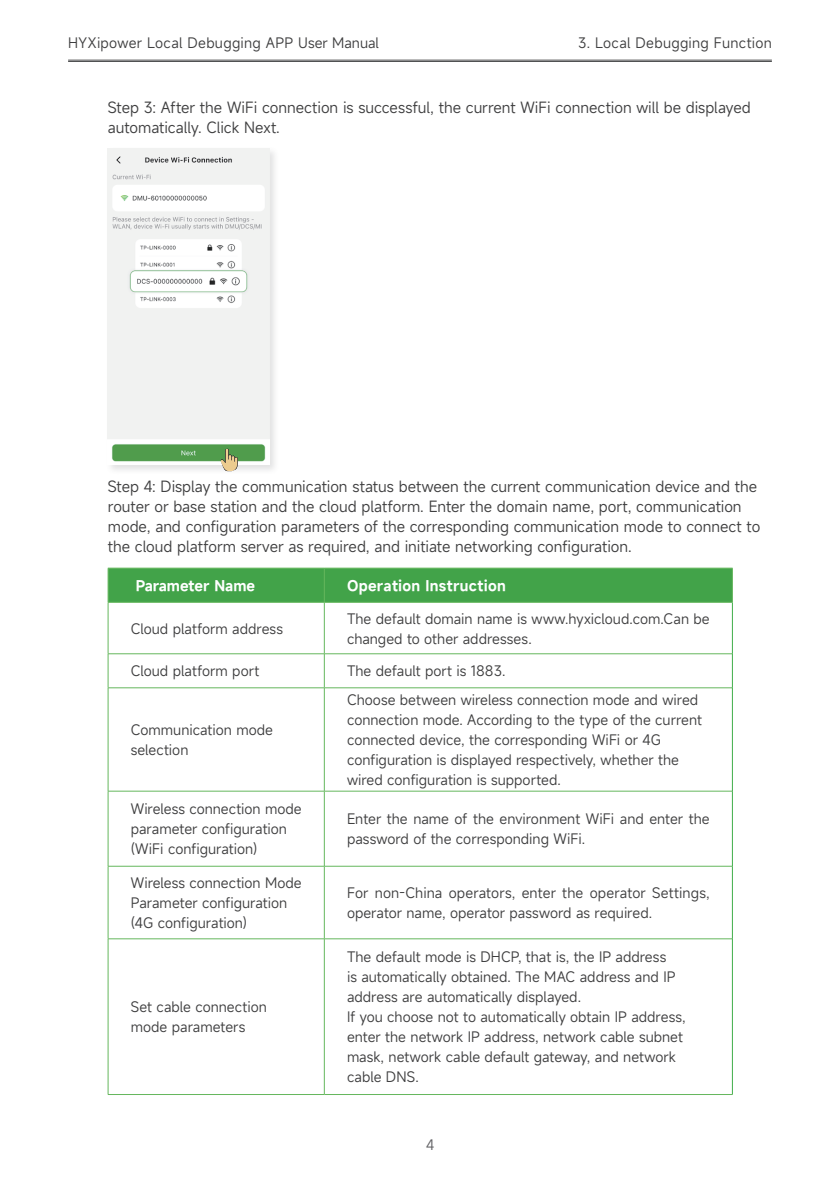
<style>
.page{position:relative;width:840px;height:1191px;background:#fff}
.page>*{position:absolute;margin:0;border:0;box-sizing:border-box;transform-origin:0 0}
.t1{font:15px/20px "Mi Sans";color:#3e3e3f}
.t2{font:14px/20px "Mi Sans";color:#3e3e3f}
.t3{font:14px "Mi Sans";letter-spacing:.02em;color:#3e3e3f}
.t4{font:600 14px "Mi Sans";letter-spacing:.02em;color:#fff}
.t5{font:600 14px "Mi Sans";color:#fff}
.t6{font:14px "Mi Sans";color:#606063}
</style>
<div class="page">
<hr style="left:68px;top:60px;width:703px;height:1px;background:#4b4c4d">
<hr style="left:68px;top:61px;width:703px;height:1px;background:#4b4c4d">
<div style="left:109px;top:569px;width:622px;height:33px;background:#42a349"></div>
<hr style="left:108px;top:568px;width:216px;height:1px;background:#65b75d">
<hr style="left:108px;top:568px;width:1px;height:34px;background:#65b75d">
<hr style="left:324px;top:568px;width:408px;height:1px;background:#65b75d">
<hr style="left:324px;top:568px;width:1px;height:34px;background:#65b75d">
<hr style="left:731px;top:568px;width:1px;height:34px;background:#65b75d">
<hr style="left:108px;top:602px;width:216px;height:1px;background:#65b75d">
<hr style="left:108px;top:602px;width:1px;height:51px;background:#65b75d">
<hr style="left:324px;top:602px;width:408px;height:1px;background:#65b75d">
<hr style="left:324px;top:602px;width:1px;height:51px;background:#65b75d">
<hr style="left:108px;top:653px;width:216px;height:1px;background:#65b75d">
<hr style="left:108px;top:654px;width:1px;height:33px;background:#65b75d">
<hr style="left:324px;top:653px;width:407px;height:1px;background:#65b75d">
<hr style="left:324px;top:654px;width:1px;height:33px;background:#65b75d">
<hr style="left:108px;top:687px;width:216px;height:1px;background:#65b75d">
<hr style="left:108px;top:688px;width:1px;height:103px;background:#65b75d">
<hr style="left:324px;top:687px;width:407px;height:1px;background:#65b75d">
<hr style="left:324px;top:688px;width:1px;height:103px;background:#65b75d">
<hr style="left:108px;top:791px;width:216px;height:1px;background:#65b75d">
<hr style="left:108px;top:791px;width:1px;height:75px;background:#65b75d">
<hr style="left:324px;top:791px;width:407px;height:1px;background:#65b75d">
<hr style="left:324px;top:791px;width:1px;height:75px;background:#65b75d">
<hr style="left:108px;top:866px;width:216px;height:1px;background:#65b75d">
<hr style="left:108px;top:866px;width:1px;height:72px;background:#65b75d">
<hr style="left:324px;top:866px;width:407px;height:1px;background:#65b75d">
<hr style="left:324px;top:866px;width:1px;height:72px;background:#65b75d">
<hr style="left:108px;top:938px;width:216px;height:1px;background:#65b75d">
<hr style="left:108px;top:939px;width:1px;height:155px;background:#65b75d">
<hr style="left:324px;top:938px;width:407px;height:1px;background:#65b75d">
<hr style="left:324px;top:939px;width:1px;height:155px;background:#65b75d">
<hr style="left:108px;top:1094px;width:216px;height:1px;background:#65b75d">
<hr style="left:324px;top:1094px;width:408px;height:1px;background:#65b75d">
<hr style="left:731px;top:602px;width:1px;height:52px;background:#40ae49">
<hr style="left:731px;top:654px;width:1px;height:34px;background:#40ae49">
<hr style="left:731px;top:688px;width:1px;height:103px;background:#40ae49">
<hr style="left:731px;top:791px;width:1px;height:75px;background:#40ae49">
<hr style="left:731px;top:866px;width:1px;height:72px;background:#40ae49">
<hr style="left:731px;top:938px;width:1px;height:156px;background:#40ae49">
<div style="left:106px;top:146px;width:173px;height:329px;background:#f1f2f1"></div>
<img style="left:108px;top:156px;width:161px;height:309px">
<img style="left:221px;top:448px;width:17px;height:23px">
<p class="t3" style="left:68px;top:34px;width:312px">HYXipower Local Debugging APP User Manual</p>
<p class="t3" style="left:577px;top:34px;width:195px">3. Local Debugging Function</p>
<p class="t1" style="left:108px;top:97px;width:644px">Step 3: After the WiFi connection is successful, the current WiFi connection will be displayed automatically. Click Next.</p>
<p class="t1" style="left:108px;top:476px;width:653px">Step 4: Display the communication status between the current communication device and the router or base station and the cloud platform. Enter the domain name, port, communication mode, and configuration parameters of the corresponding communication mode to connect to the cloud platform server as required, and initiate networking configuration.</p>
<p class="t5" style="left:136px;top:576px;width:121px">Parameter Name</p>
<p class="t4" style="left:347px;top:576px;width:160px">Operation Instruction</p>
<p class="t2" style="left:131px;top:618px;width:154px">Cloud platform address</p>
<p class="t2" style="left:347px;top:608px;width:364px">The default domain name is www.hyxicloud.com.Can be changed to other addresses.</p>
<p class="t2" style="left:131px;top:661px;width:130px">Cloud platform port</p>
<p class="t2" style="left:347px;top:661px;width:160px">The default port is 1883.</p>
<p class="t2" style="left:131px;top:719px;width:144px">Communication mode selection</p>
<p class="t2" style="left:347px;top:689px;width:356px">Choose between wireless connection mode and wired connection mode. According to the type of the current connected device, the corresponding WiFi or 4G configuration is displayed respectively, whether the wired configuration is supported.</p>
<p class="t2" style="left:131px;top:799px;width:172px">Wireless connection mode parameter configuration (WiFi configuration)</p>
<p class="t2" style="left:347px;top:809px;width:364px">Enter the name of the environment WiFi and enter the password of the corresponding WiFi.</p>
<p class="t2" style="left:131px;top:872px;width:172px">Wireless connection Mode<br>Parameter configuration (4G configuration)</p>
<p class="t2" style="left:347px;top:882px;width:364px">For non-China operators, enter the operator Settings, operator name, operator password as required.</p>
<p class="t2" style="left:131px;top:997px;width:137px">Set cable connection mode parameters</p>
<p class="t2" style="left:347px;top:947px;width:340px">The default mode is DHCP, that is, the IP address<br>is automatically obtained. The MAC address and IP address are automatically displayed.<br>If you choose not to automatically obtain IP address, enter the network IP address, network cable subnet mask, network cable default gateway, and network cable DNS.</p>
<p class="t6" style="left:426px;top:1135px;width:10px">4</p>
</div>
